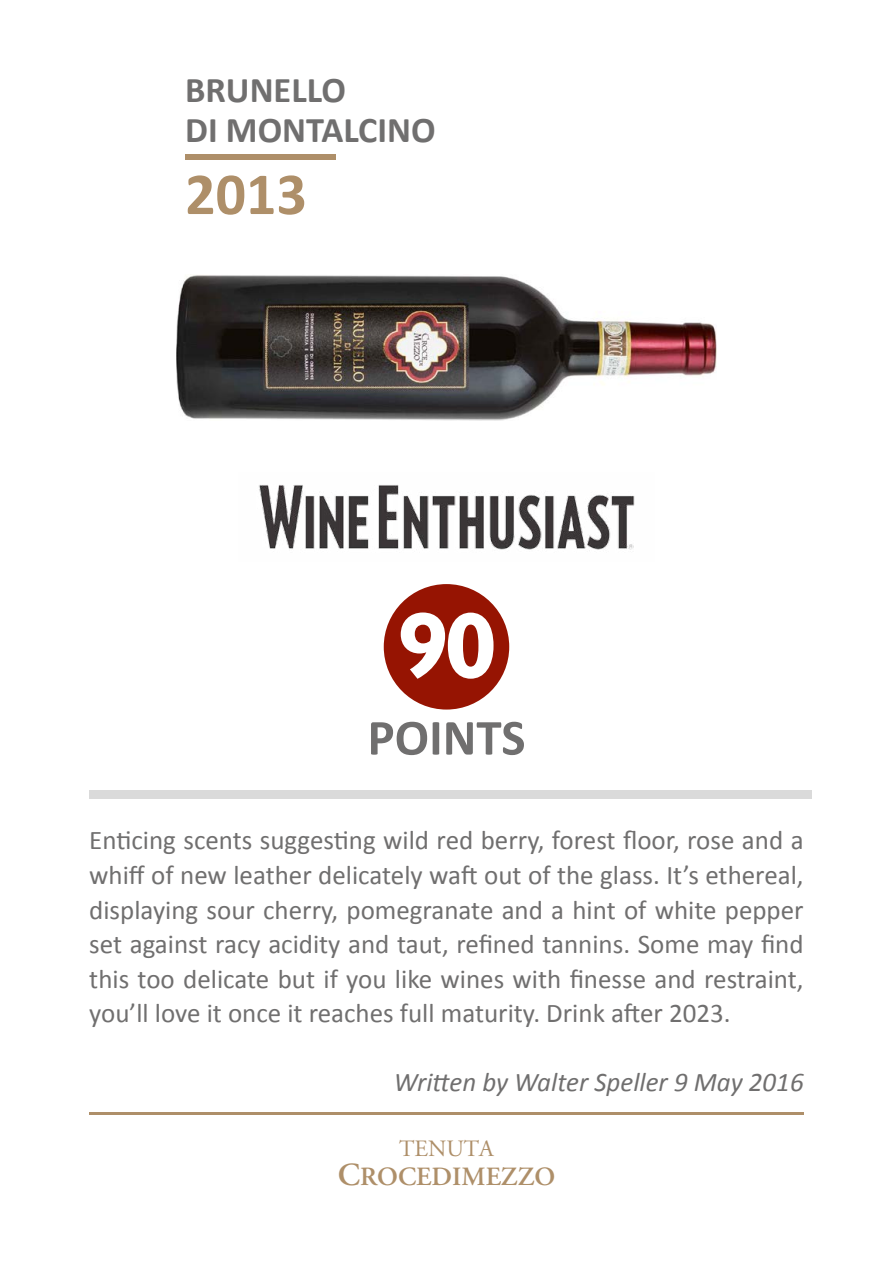
<style>
.page{position:relative;width:893px;height:1263px;background:#fff}
.page>*{position:absolute;margin:0;border:0;box-sizing:border-box;transform-origin:0 0}
.t1{font:700 93.6px "Humanist 521 BT";color:#fff}
.t2{font:700 60px "Calibri";color:#ae8f69}
.t3{font:700 51px "Calibri";color:#706f6f}
.t4{font:700 36.3px/40.2px "Calibri";color:#706f6f}
.t5{font:27px/34.5px "Calibri";color:#706f6f;text-align:justify}
.t6{font:italic 27px "Calibri";color:#706f6f}
.t7{font:600 26.25px "Adobe Garamond";color:#ae8f69}
.t8{font:23.4px "Adobe Garamond Regular SC";color:#ae8f69}
.s1{font-size:32.1px}
</style>
<div class="page">
<div style="left:185px;top:154px;width:151px;height:6px;background:#ae8f69"></div>
<hr style="left:89px;top:1112px;width:715px;height:2px;background:#ae8f69">
<img style="left:259px;top:485px;width:376px;height:65px">
<img style="left:177px;top:275px;width:539px;height:146px">
<div style="left:384px;top:584px;width:125px;height:125px;background:#961402;border-radius:50%"></div>
<div style="left:89px;top:791px;width:723px;height:8px;background:#dadada"></div>
<h3 class="t4" style="left:185px;top:70px;width:252px">BRUNELLO<br>DI MONTALCINO</h3>
<h2 class="t2" style="left:185px;top:156px;width:123px">2013</h2>
<h1 class="t1" style="left:398px;top:587px;width:100px">90</h1>
<h3 class="t3" style="left:367px;top:705px;width:159px">POINTS</h3>
<p class="t5" style="left:89px;top:823px;width:716px">Enticing scents suggesting wild red berry, forest floor, rose and a whiff of new leather delicately waft out of the glass. It’s ethereal, displaying sour cherry, pomegranate and a hint of white pepper set against racy acidity and taut, refined tannins. Some may find this too delicate but if you like wines with finesse and restraint, you’ll love it once it reaches full maturity. Drink after 2023.</p>
<p class="t6" style="left:394px;top:1064px;width:411px">Written by Walter Speller 9 May 2016</p>
<p class="t8" style="left:399px;top:1136px;width:96px">TENUTA</p>
<p class="t7" style="left:338px;top:1162px;width:219px"><span class="s1">C</span>ROCEDIMEZZO</p>
</div>
